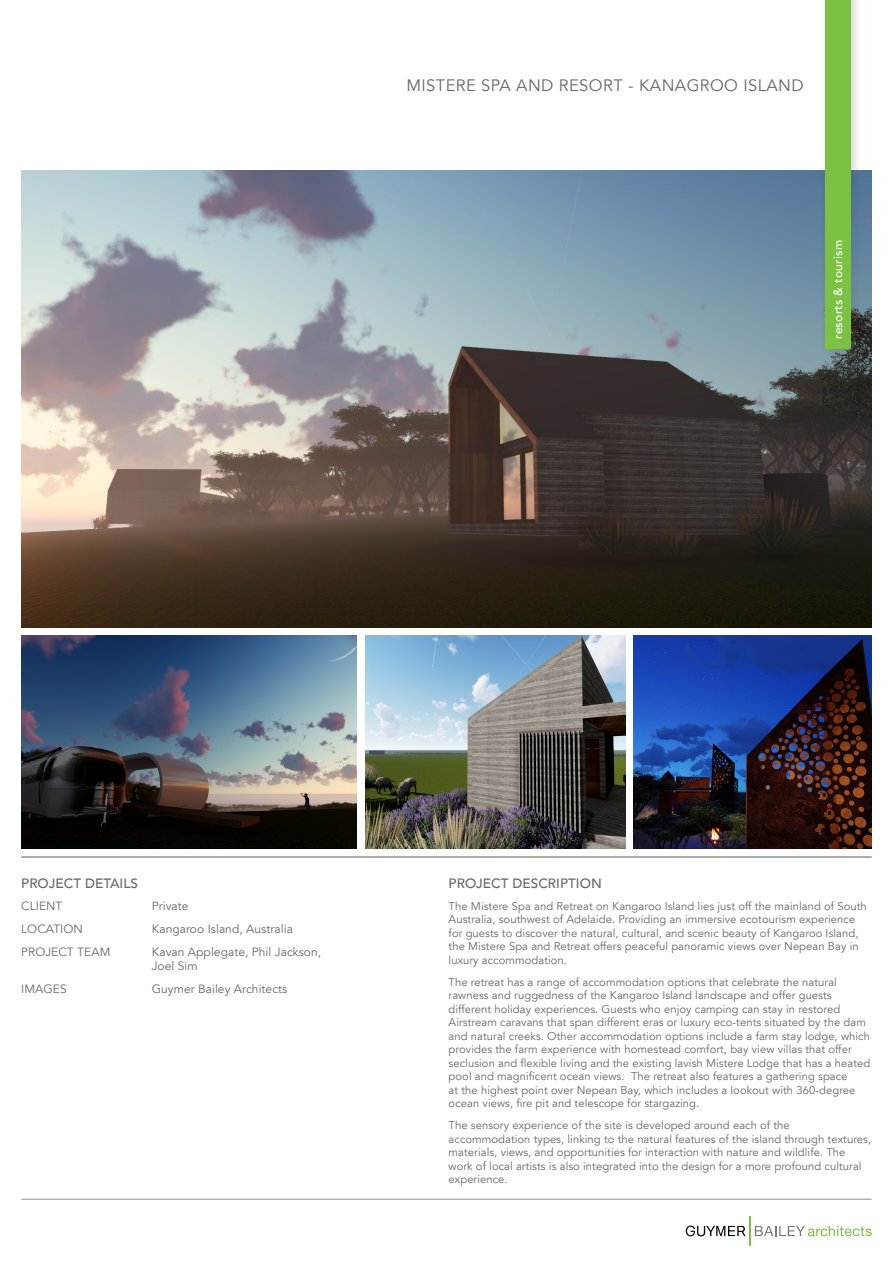
<style>
.page{position:relative;width:893px;height:1263px;background:#fff}
.page>*{position:absolute;margin:0;border:0;box-sizing:border-box;transform-origin:0 0}
.Headers{font:16.5px "Avenir LT";letter-spacing:.025em;color:#696766}
.t1{font:500 13.5px "Avenir LT";letter-spacing:.005em;color:#696766}
.PROJECT_DETAILS{font:12px/14.4px "Avenir LT";letter-spacing:.005em;color:#696766}
.t2{font:500 12px "Avenir LT";letter-spacing:.025em;color:#fff}
.PROJECT_DESCRIPTION{font:11.25px/13.5px "Avenir LT";letter-spacing:.005em;color:#696766}
</style>
<div class="page">
<hr style="left:21px;top:1199px;width:851px;height:1px;background:#929090">
<svg style="left:686px;top:1216px;width:186px;height:29px"></svg>
<hr style="left:21px;top:857px;width:851px;height:1px;background:#929090">
<img style="left:21px;top:170px;width:851px;height:457px">
<div style="left:819px;top:0;width:43px;height:361px;background:#231f20;opacity:.1"></div>
<div style="left:825px;top:0;width:25px;height:349px;background:#7bc142"></div>
<img style="left:21px;top:636px;width:336px;height:212px">
<img style="left:365px;top:636px;width:260px;height:212px">
<img style="left:634px;top:636px;width:238px;height:212px">
<p class="Headers" style="left:406px;top:76px;width:399px">MISTERE SPA AND RESORT - KANAGROO ISLAND</p>
<p class="t2" style="left:831px;top:339px;width:100px;rotate:-90deg">resorts &amp; tourism</p>
<p class="t1" style="left:21px;top:875px;width:118px">PROJECT DETAILS</p>
<p class="t1" style="left:449px;top:876px;width:155px">PROJECT DESCRIPTION</p>
<p class="PROJECT_DETAILS" style="left:21px;top:899px;width:43px">CLIENT</p>
<p class="PROJECT_DETAILS" style="left:152px;top:899px;width:38px">Private</p>
<p class="PROJECT_DETAILS" style="left:21px;top:922px;width:63px">LOCATION</p>
<p class="PROJECT_DETAILS" style="left:152px;top:922px;width:143px">Kangaroo Island, Australia</p>
<p class="PROJECT_DETAILS" style="left:21px;top:945px;width:91px">PROJECT TEAM</p>
<p class="PROJECT_DETAILS" style="left:152px;top:945px;width:171px">Kavan Applegate, Phil Jackson,<br>Joel Sim</p>
<p class="PROJECT_DETAILS" style="left:21px;top:982px;width:47px">IMAGES</p>
<p class="PROJECT_DETAILS" style="left:152px;top:982px;width:137px">Guymer Bailey Architects</p>
<p class="PROJECT_DESCRIPTION" style="left:449px;top:899px;width:420px">The Mistere Spa and Retreat on Kangaroo Island lies just off the mainland of South Australia, southwest of Adelaide. Providing an immersive ecotourism experience for guests to discover the natural, cultural, and scenic beauty of Kangaroo Island, the Mistere Spa and Retreat offers peaceful panoramic views over Nepean Bay in luxury accommodation.</p>
<p class="PROJECT_DESCRIPTION" style="left:449px;top:975px;width:423px">The retreat has a range of accommodation options that celebrate the natural rawness and ruggedness of the Kangaroo Island landscape and offer guests different holiday experiences. Guests who enjoy camping can stay in restored Airstream caravans that span different eras or luxury eco-tents situated by the dam and natural creeks. Other accommodation options include a farm stay lodge, which provides the farm experience with homestead comfort, bay view villas that offer seclusion and flexible living and the existing lavish Mistere Lodge that has a heated pool and magnificent ocean views. The retreat also features a gathering space<br>at the highest point over Nepean Bay, which includes a lookout with 360-degree ocean views, fire pit and telescope for stargazing.</p>
<p class="PROJECT_DESCRIPTION" style="left:449px;top:1119px;width:424px">The sensory experience of the site is developed around each of the accommodation types, linking to the natural features of the island through textures, materials, views, and opportunities for interaction with nature and wildlife. The work of local artists is also integrated into the design for a more profound cultural experience.</p>
</div>
